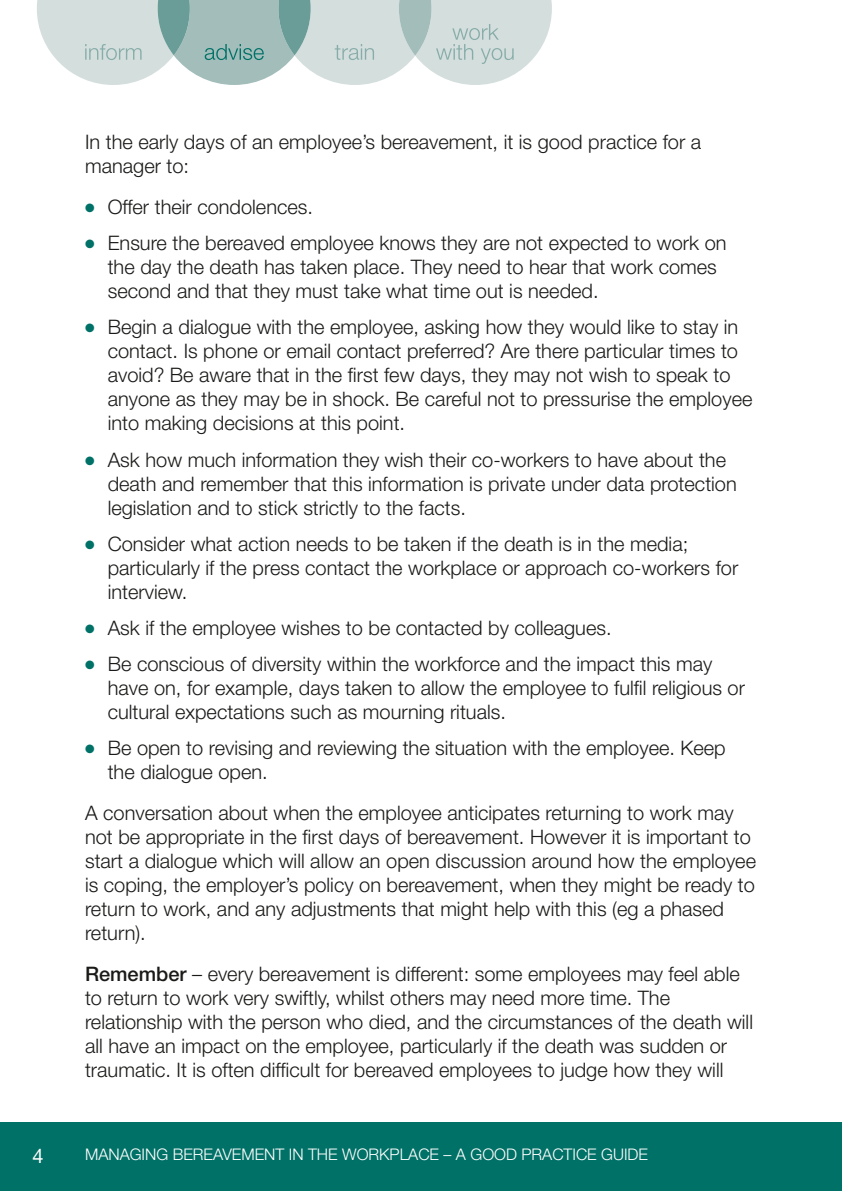
<style>
.page{position:relative;width:842px;height:1191px;background:#fff}
.page>*{position:absolute;margin:0;border:0;box-sizing:border-box;transform-origin:0 0}
._04_-_Main_Text{font:300 20px/24px "Helvetica Neue";color:#1a1a18}
.t1{font:20px "Helvetica Neue";color:#fff}
.t2{font:300 16px "Helvetica Neue";color:#fff}
.s1{color:#007167}
.s2{font-weight:500}
</style>
<div class="page">
<div style="left:0;top:1123px;width:842px;height:68px;background:#007167"></div>
<svg style="left:37px;top:0;width:515px;height:85px;background:#c6d6d4"></svg>
<p class="_04_-_Main_Text" style="left:85px;top:129px;width:618px">In the early days of an employee’s bereavement, it is good practice for a manager to:</p>
<p class="_04_-_Main_Text" style="left:85px;top:194px;width:229px"><span class="s1">●</span> Offer their condolences.</p>
<p class="_04_-_Main_Text" style="left:108px;top:231px;width:620px;text-indent:-23px"><span class="s1">●</span> Ensure the bereaved employee knows they are not expected to work on the day the death has taken place. They need to hear that work comes second and that they must take what time out is needed.</p>
<p class="_04_-_Main_Text" style="left:108px;top:315px;width:646px;text-indent:-23px"><span class="s1">●</span> Begin a dialogue with the employee, asking how they would like to stay in contact. Is phone or email contact preferred? Are there particular times to avoid? Be aware that in the first few days, they may not wish to speak to anyone as they may be in shock. Be careful not to pressurise the employee into making decisions at this point.</p>
<p class="_04_-_Main_Text" style="left:108px;top:447px;width:631px;text-indent:-23px"><span class="s1">●</span> Ask how much information they wish their co-workers to have about the death and remember that this information is private under data protection legislation and to stick strictly to the facts.</p>
<p class="_04_-_Main_Text" style="left:108px;top:531px;width:632px;text-indent:-23px"><span class="s1">●</span> Consider what action needs to be taken if the death is in the media; particularly if the press contact the workplace or approach co-workers for interview.</p>
<p class="_04_-_Main_Text" style="left:85px;top:615px;width:528px"><span class="s1">●</span> Ask if the employee wishes to be contacted by colleagues.</p>
<p class="_04_-_Main_Text" style="left:108px;top:651px;width:639px;text-indent:-23px"><span class="s1">●</span> Be conscious of diversity within the workforce and the impact this may have on, for example, days taken to allow the employee to fulfil religious or cultural expectations such as mourning rituals.</p>
<p class="_04_-_Main_Text" style="left:108px;top:735px;width:619px;text-indent:-23px"><span class="s1">●</span> Be open to revising and reviewing the situation with the employee. Keep the dialogue open.</p>
<p class="_04_-_Main_Text" style="left:85px;top:800px;width:672px">A conversation about when the employee anticipates returning to work may not be appropriate in the first days of bereavement. However it is important to start a dialogue which will allow an open discussion around how the employee is coping, the employer’s policy on bereavement, when they might be ready to return to work, and any adjustments that might help with this (eg a phased return).</p>
<p class="_04_-_Main_Text" style="left:85px;top:961px;width:669px"><span class="s2">Remember</span> – every bereavement is different: some employees may feel able to return to work very swiftly, whilst others may need more time. The relationship with the person who died, and the circumstances of the death will all have an impact on the employee, particularly if the death was sudden or traumatic. It is often difficult for bereaved employees to judge how they will</p>
<p class="t1" style="left:33px;top:1143px;width:13px">4</p>
<p class="t2" style="left:85px;top:1144px;width:564px">MANAGING BEREAVEMENT IN THE WORKPLACE – A GOOD PRACTICE GUIDE</p>
</div>
